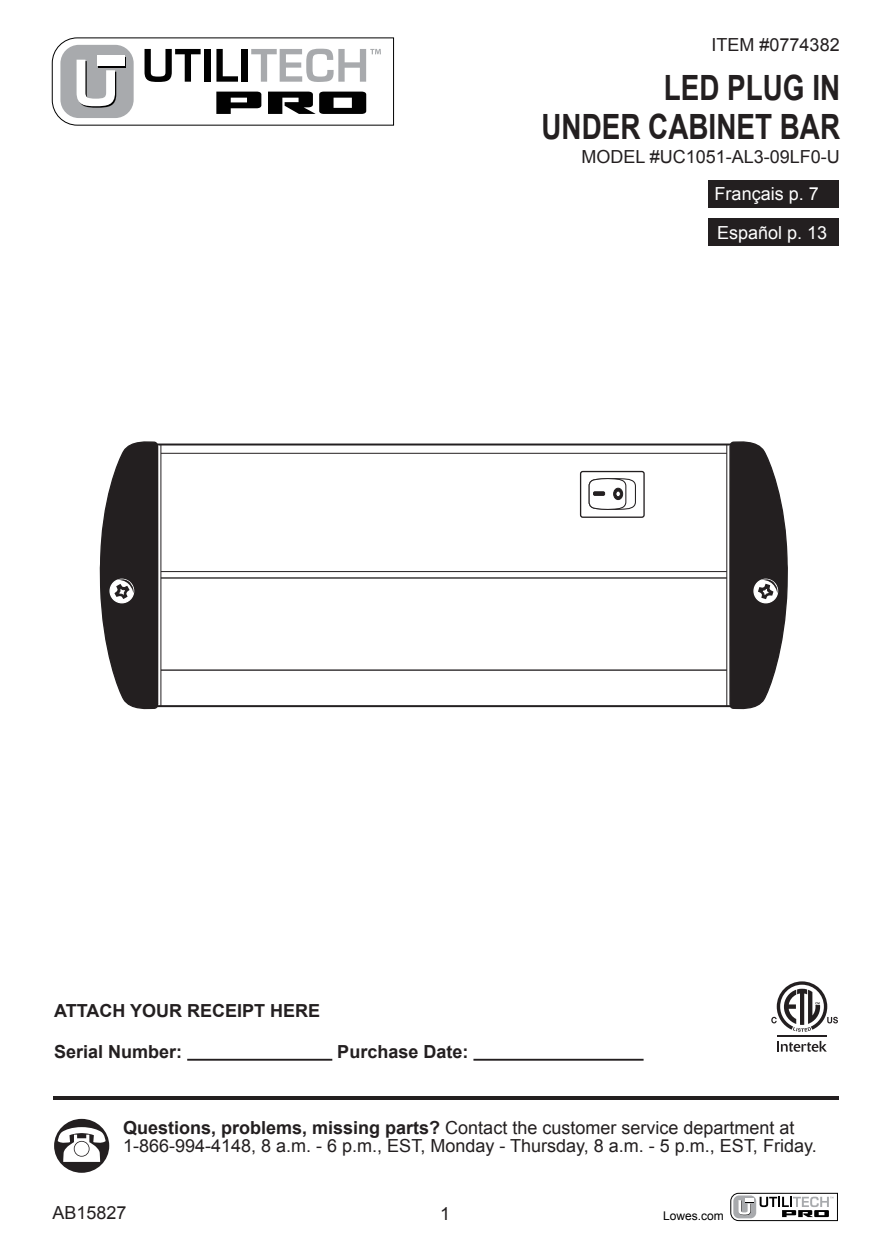
<style>
.page{position:relative;width:889px;height:1258px;background:#fff}
.page>*{position:absolute;margin:0;border:0;box-sizing:border-box;transform-origin:0 0}
.t1{font:700 34.8px/38.7px "Arial";color:#231f20;text-align:right;scale:.8 1}
.t2{font:18px/18px "Arial";color:#231f20}
.t3{font:700 18px "Arial";color:#231f20}
.t4{font:18px/38px "Arial";color:#fff}
.t5{font:12px "Arial";color:#010101}
.s1{font-weight:700}
</style>
<div class="page">
<div style="left:708px;top:181px;width:130px;height:27px;background:#231f20"></div>
<div style="left:708px;top:219px;width:130px;height:27px;background:#231f20"></div>
<div style="left:54px;top:1118px;width:55px;height:54px;background:#231f20;border-radius:50%"></div>
<svg style="left:58px;top:1127px;width:48px;height:34px"></svg>
<svg style="left:74px;top:1140px;width:16px;height:16px"></svg>
<div style="left:75px;top:1141px;width:14px;height:14px;background:#fff;border-radius:50%"></div>
<hr style="left:53px;top:1096px;width:785px;height:3px;background:#231f20">
<hr style="left:187px;top:1058px;width:145px;height:2px;background:#231f20">
<hr style="left:473px;top:1058px;width:170px;height:2px;background:#231f20">
<svg style="left:159px;top:443px;width:569px;height:265px"></svg>
<hr style="left:161px;top:453px;width:565px;height:1px;background:#231f20">
<hr style="left:161px;top:571px;width:565px;height:1px;background:#231f20">
<svg style="left:587px;top:477px;width:49px;height:33px"></svg>
<hr style="left:160px;top:444px;width:1px;height:262px;background:#231f20">
<hr style="left:726px;top:444px;width:1px;height:262px;background:#231f20">
<hr style="left:161px;top:577px;width:565px;height:1px;background:#231f20">
<hr style="left:161px;top:669px;width:565px;height:2px;background:#231f20">
<svg style="left:99px;top:441px;width:60px;height:269px"></svg>
<svg style="left:728px;top:441px;width:60px;height:269px"></svg>
<svg style="left:771px;top:981px;width:66px;height:50px"></svg>
<svg style="left:777px;top:1041px;width:49px;height:10px"></svg>
<hr style="left:777px;top:1035px;width:49px;height:1px;background:#231f20">
<svg style="left:51px;top:37px;width:343px;height:89px"></svg>
<svg style="left:730px;top:1192px;width:108px;height:29px"></svg>
<p class="t2" style="left:711px;top:36px;width:130px">ITEM #0774382</p>
<h1 class="t1" style="left:541px;top:70px;width:375px">LED PLUG IN<br>UNDER CABINET BAR</h1>
<p class="t2" style="left:581px;top:148px;width:260px">MODEL #UC1051-AL3-09LF0-U</p>
<p class="t4" style="left:714px;top:175px;width:114px">Français p. 7<br>Español p. 13</p>
<p class="t3" style="left:54px;top:999px;width:268px">ATTACH YOUR RECEIPT HERE</p>
<p class="t3" style="left:54px;top:1039px;width:130px">Serial Number:</p>
<p class="t3" style="left:337px;top:1039px;width:133px">Purchase Date:</p>
<p class="t2" style="left:123px;top:1119px;width:695px"><span class="s1">Questions, problems, missing parts?</span> Contact the customer service department at<br>1-866-994-4148, 8 a.m. - 6 p.m., EST, Monday - Thursday, 8 a.m. - 5 p.m., EST, Friday.</p>
<p class="t2" style="left:52px;top:1203px;width:76px">AB15827</p>
<p class="t2" style="left:440px;top:1205px;width:12px">1</p>
<p class="t5" style="left:663px;top:1207px;width:62px">Lowes.com</p>
</div>
